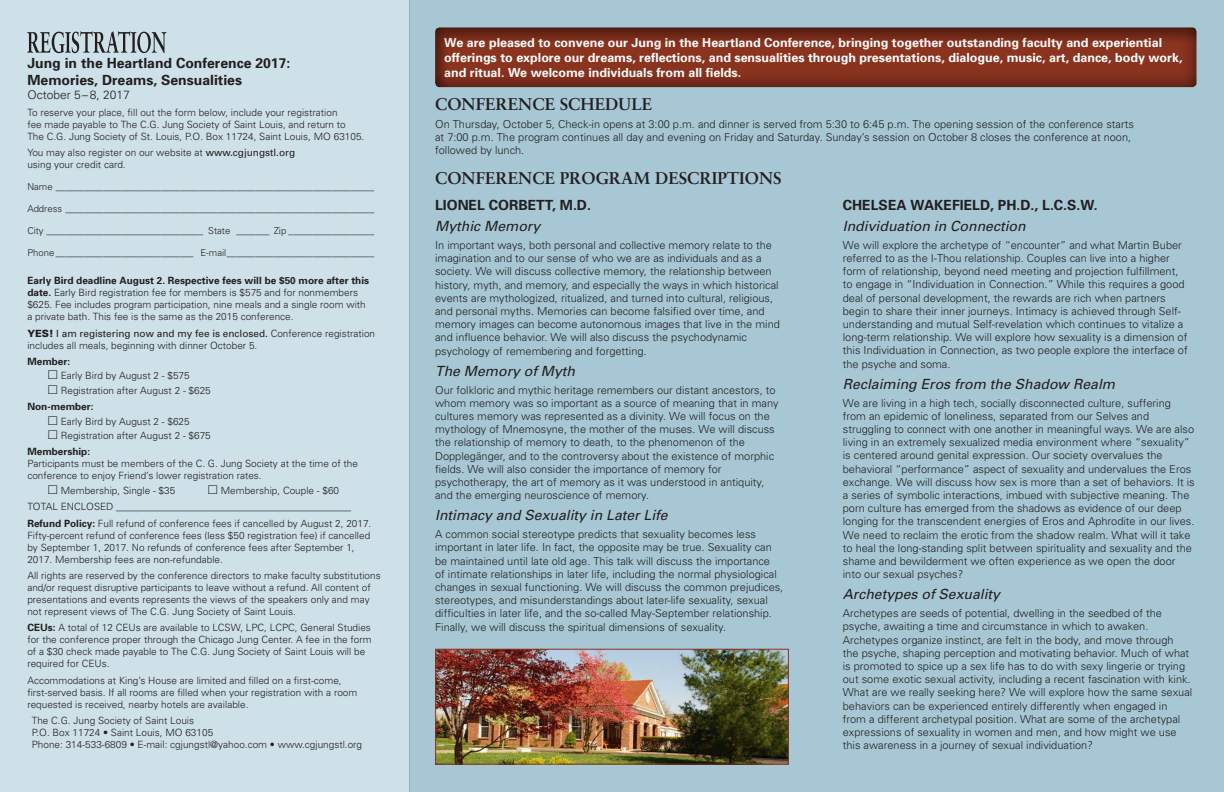
<style>
.page{position:relative;width:1224px;height:792px;background:#fff}
.page>*{position:absolute;margin:0;border:0;box-sizing:border-box;transform-origin:0 0}
.t1{font:700 17px "Sabon";color:#231f20}
.Program{font:italic 14px "Univers";color:#231f20}
.Name{font:700 14px/16.8px "Univers";color:#231f20}
.t2{font:700 12.5px/15px "Univers";color:#fff}
.t3{font:300 12px "Univers";color:#231f20}
.Program_Body{font:300 11px/13.2px "Univers";color:#231f20}
.t4{font:300 10px/12px "Univers";color:#231f20}
.t5{font:300 9.5px "Univers";color:#231f20}
.s1{font-weight:400}
.s2{font-weight:700}
.s3{font-weight:900}
</style>
<div class="page">
<div style="left:409px;top:0;width:815px;height:792px;background:#a7c7d5"></div>
<div style="left:0;top:0;width:409px;height:792px;background:#cee0e8"></div>
<div style="left:433px;top:25px;width:764px;height:62px;background:#231f20;opacity:.2"></div>
<svg style="left:27px;top:31px;width:139px;height:22px"></svg>
<img style="left:437px;top:651px;width:350px;height:112px">
<div style="left:435px;top:649px;width:354px;height:116px;border:1px solid #8a331f"></div>
<p class="Name" style="left:27px;top:54px;width:265px">Jung in the Heartland Conference 2017:<br>Memories, Dreams, Sensualities</p>
<p class="t3" style="left:27px;top:88px;width:104px">October 5–8, 2017</p>
<p class="t4" style="left:27px;top:106px;width:338px">To reserve your place, fill out the form below, include your registration<br>fee made payable to The C.G. Jung Society of Saint Louis, and return to<br>The C.G. Jung Society of St. Louis, P.O. Box 11724, Saint Louis, MO 63105.</p>
<p class="t4" style="left:27px;top:146px;width:269px">You may also register on our website at <span class="s1">www.cgjungstl.org </span>using your credit card.</p>
<p class="t5" style="left:27px;top:181px;width:348px">Name ___________________________________________________________________</p>
<p class="t5" style="left:27px;top:203px;width:348px">Address _________________________________________________________________</p>
<p class="t5" style="left:27px;top:225px;width:348px">City _________________________________ State _______ Zip __________________</p>
<p class="t5" style="left:27px;top:247px;width:348px">Phone _____________________________ E-mail_______________________________</p>
<p class="t4" style="left:27px;top:275px;width:343px"><span class="s2">Early Bird deadline August 2. Respective fees will be $50 more after this date.</span> Early Bird registration fee for members is $575 and for nonmembers $625. Fee includes program participation, nine meals and a single room with a private bath. This fee is the same as the 2015 conference.</p>
<p class="t4" style="left:27px;top:327px;width:349px"><span class="s3">YES!</span> <span class="s1">I am registering now and my fee is enclosed.</span> Conference registration includes all meals, beginning with dinner October 5.</p>
<p class="t4" style="left:61px;top:354px;width:152px;line-height:14.4px;text-indent:-33px"><span class="s2">Member:<br></span>Early Bird by August 2 - $575<br>Registration after August 2 - $625</p>
<p class="t4" style="left:61px;top:399px;width:152px;line-height:14.4px;text-indent:-33px"><span class="s2">Non-member:<br></span>Early Bird by August 2 - $625<br>Registration after August 2 - $675</p>
<p class="t4" style="left:27px;top:446px;width:332px"><span class="s2">Membership:<br></span>Participants must be members of the C. G. Jung Society at the time of the conference to enjoy Friend’s lower registration rates.</p>
<p class="t4" style="left:61px;top:484px;width:116px">Membership, Single - $35</p>
<p class="t4" style="left:221px;top:484px;width:120px">Membership, Couple - $60</p>
<p class="t4" style="left:27px;top:500px;width:325px">TOTAL ENCLOSED _______________________________________________</p>
<p class="t4" style="left:27px;top:517px;width:346px"><span class="s2">Refund Policy:</span> Full refund of conference fees if cancelled by August 2, 2017.<br>Fifty-percent refund of conference fees (less $50 registration fee) if cancelled by September 1, 2017. No refunds of conference fees after September 1, 2017. Membership fees are non-refundable.</p>
<p class="t4" style="left:27px;top:569px;width:355px">All rights are reserved by the conference directors to make faculty substitutions and/or request disruptive participants to leave without a refund. All content of presentations and events represents the views of the speakers only and may not represent views of The C.G. Jung Society of Saint Louis.</p>
<p class="t4" style="left:27px;top:622px;width:346px"><span class="s2">CEUs:</span> A total of 12 CEUs are available to LCSW, LPC, LCPC, General Studies for the conference proper through the Chicago Jung Center. A fee in the form of a $30 check made payable to The C.G. Jung Society of Saint Louis will be required for CEUs.</p>
<p class="t4" style="left:27px;top:674px;width:332px">Accommodations at King’s House are limited and filled on a first-come, first-served basis. If all rooms are filled when your registration with a room requested is received, nearby hotels are available.</p>
<p class="t4" style="left:32px;top:714px;width:332px">The C.G. Jung Society of Saint Louis<br>P.O. Box 11724 • Saint Louis, MO 63105<br>Phone: 314-533-6809 • E-mail: cgjungstl@yahoo.com • www.cgjungstl.org</p>
<p class="t2" style="left:444px;top:35px;width:740px">We are pleased to convene our Jung in the Heartland Conference, bringing together outstanding faculty and experiential offerings to explore our dreams, reflections, and sensualities through presentations, dialogue, music, art, dance, body work, and ritual. We welcome individuals from all fields.</p>
<p class="t1" style="left:435px;top:94px;width:219px">CONFERENCE SCHEDULE</p>
<p class="Program_Body" style="left:435px;top:117px;width:700px">On Thursday, October 5, Check-in opens at 3:00 p.m. and dinner is served from 5:30 to 6:45 p.m. The opening session of the conference starts at 7:00 p.m. The program continues all day and evening on Friday and Saturday. Sunday’s session on October 8 closes the conference at noon, followed by lunch.</p>
<p class="t1" style="left:435px;top:167px;width:348px">CONFERENCE PROGRAM DESCRIPTIONS</p>
<p class="Name" style="left:435px;top:196px;width:157px">LIONEL CORBETT, M.D.</p>
<p class="Program" style="left:435px;top:218px;width:107px">Mythic Memory</p>
<p class="Program_Body" style="left:435px;top:238px;width:346px">In important ways, both personal and collective memory relate to the imagination and to our sense of who we are as individuals and as a society. We will discuss collective memory, the relationship between history, myth, and memory, and especially the ways in which historical events are mythologized, ritualized, and turned into cultural, religious, and personal myths. Memories can become falsified over time, and memory images can become autonomous images that live in the mind and influence behavior. We will also discuss the psychodynamic psychology of remembering and forgetting.</p>
<p class="Program" style="left:435px;top:362px;width:141px">The Memory of Myth</p>
<p class="Program_Body" style="left:435px;top:383px;width:345px">Our folkloric and mythic heritage remembers our distant ancestors, to whom memory was so important as a source of meaning that in many cultures memory was represented as a divinity. We will focus on the mythology of Mnemosyne, the mother of the muses. We will discuss the relationship of memory to death, to the phenomenon of the Dopplegänger, and to the controversy about the existence of morphic fields. We will also consider the importance of memory for psychotherapy, the art of memory as it was understood in antiquity, and the emerging neuroscience of memory.</p>
<p class="Program" style="left:435px;top:507px;width:234px">Intimacy and Sexuality in Later Life</p>
<p class="Program_Body" style="left:435px;top:527px;width:350px">A common social stereotype predicts that sexuality becomes less important in later life. In fact, the opposite may be true. Sexuality can be maintained until late old age. This talk will discuss the importance<br>of intimate relationships in later life, including the normal physiological changes in sexual functioning. We will discuss the common prejudices, stereotypes, and misunderstandings about later-life sexuality, sexual difficulties in later life, and the so-called May-September relationship.<br>Finally, we will discuss the spiritual dimensions of sexuality.</p>
<p class="Name" style="left:843px;top:196px;width:256px">CHELSEA WAKEFIELD, PH.D., L.C.S.W.</p>
<p class="Program" style="left:843px;top:217px;width:184px">Individuation in Connection</p>
<p class="Program_Body" style="left:843px;top:238px;width:346px">We will explore the archetype of “encounter” and what Martin Buber referred to as the I-Thou relationship. Couples can live into a higher form of relationship, beyond need meeting and projection fulfillment, to engage in “Individuation in Connection.” While this requires a good deal of personal development, the rewards are rich when partners begin to share their inner journeys. Intimacy is achieved through Self&shy;understanding and mutual Self-revelation which continues to vitalize a long-term relationship. We will explore how sexuality is a dimension of this Individuation in Connection, as two people explore the interface of the psyche and soma.</p>
<p class="Program" style="left:843px;top:375px;width:274px">Reclaiming Eros from the Shadow Realm</p>
<p class="Program_Body" style="left:843px;top:396px;width:353px">We are living in a high tech, socially disconnected culture, suffering from an epidemic of loneliness, separated from our Selves and struggling to connect with one another in meaningful ways. We are also living in an extremely sexualized media environment where “sexuality” is centered around genital expression. Our society overvalues the behavioral “performance” aspect of sexuality and undervalues the Eros exchange. We will discuss how sex is more than a set of behaviors. It is a series of symbolic interactions, imbued with subjective meaning. The porn culture has emerged from the shadows as evidence of our deep longing for the transcendent energies of Eros and Aphrodite in our lives.<br>We need to reclaim the erotic from the shadow realm. What will it take to heal the long-standing split between spirituality and sexuality and the shame and bewilderment we often experience as we open the door into our sexual psyches?</p>
<p class="Program" style="left:843px;top:586px;width:159px">Archetypes of Sexuality</p>
<p class="Program_Body" style="left:843px;top:606px;width:351px">Archetypes are seeds of potential, dwelling in the seedbed of the psyche, awaiting a time and circumstance in which to awaken.<br>Archetypes organize instinct, are felt in the body, and move through<br>the psyche, shaping perception and motivating behavior. Much of what is promoted to spice up a sex life has to do with sexy lingerie or trying out some exotic sexual activity, including a recent fascination with kink.<br>What are we really seeking here? We will explore how the same sexual behaviors can be experienced entirely differently when engaged in from a different archetypal position. What are some of the archetypal expressions of sexuality in women and men, and how might we use this awareness in a journey of sexual individuation?</p>
</div>
